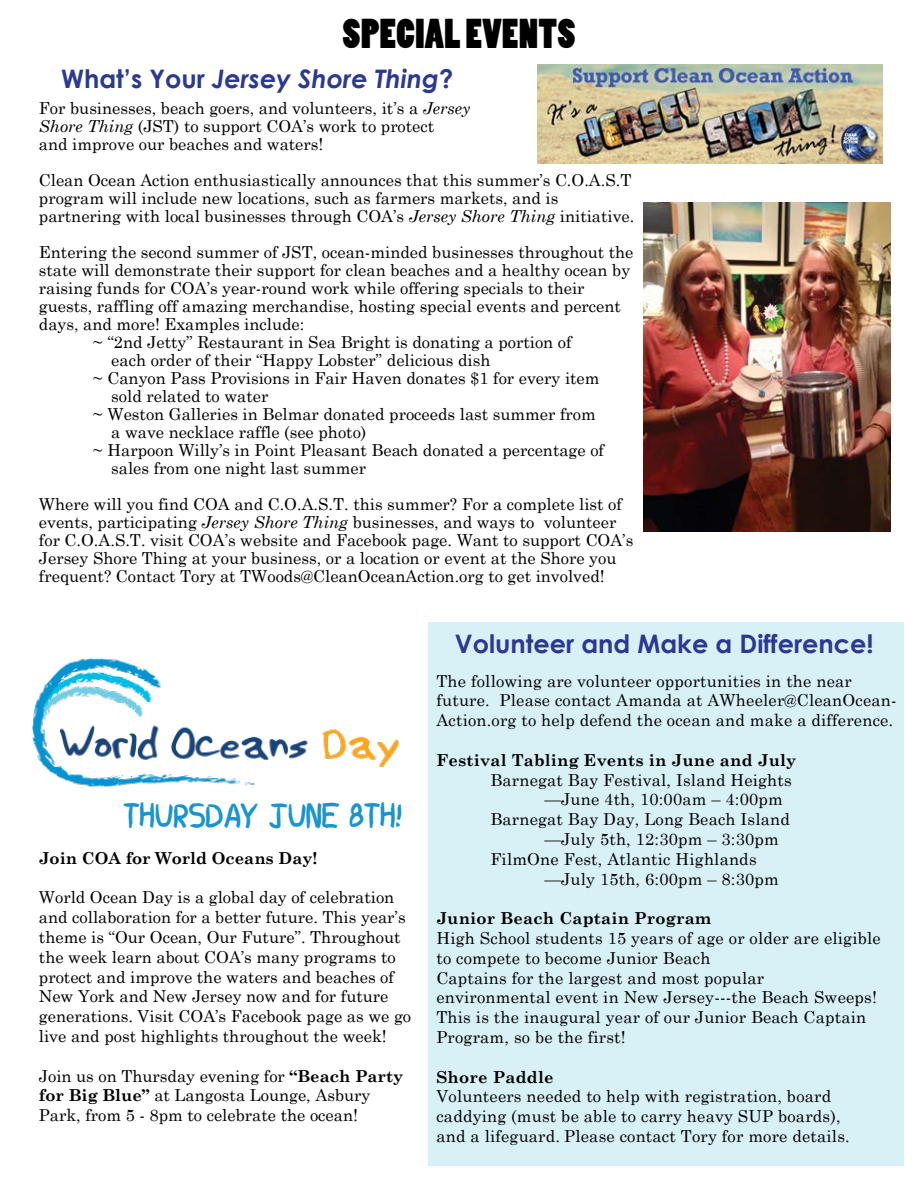
<style>
.page{position:relative;width:918px;height:1188px;background:#fff}
.page>*{position:absolute;margin:0;border:0;box-sizing:border-box;transform-origin:0 0}
.t1{font:39px "Aoceanbetween US";letter-spacing:.01em;color:#1894cf}
.t2{font:39px "Poplar Std";letter-spacing:.01em;color:#000}
.t3{font:700 25.5px "Century Gothic";color:#2b3990}
.t4{font:italic 700 25.5px "Century Gothic";color:#2b3990}
.t5{font:16.5px/19.8px "Century Schoolbook";color:#000}
.t6{font:700 16.5px "Century Schoolbook";letter-spacing:.01em;color:#000}
.s1{font-style:normal}
.s2{font-style:italic}
.s3{font-weight:700}
</style>
<div class="page">
<div style="left:429px;top:622px;width:475px;height:543px;background:#d8f1f7"></div>
<img style="left:32px;top:658px;width:367px;height:129px">
<img style="left:537px;top:65px;width:346px;height:98px">
<img style="left:643px;top:202px;width:247px;height:329px">
<h1 class="t2" style="left:343px;top:12px;width:235px">SPECIAL EVENTS</h1>
<h2 class="t4" style="left:61px;top:60px;width:394px"><span class="s1">What’s Your</span> Jersey Shore Thing<span class="s1">?</span></h2>
<p class="t5" style="left:39px;top:98px;width:433px;line-height:18px">For businesses, beach goers, and volunteers, it’s a <span class="s2">Jersey<br>Shore Thing</span> (JST) to support COA’s work to protect<br>and improve our beaches and waters!</p>
<p class="t5" style="left:39px;top:170px;width:597px;line-height:18px">Clean Ocean Action enthusiastically announces that this summer’s C.O.A.S.T program will include new locations, such as farmers markets, and is partnering with local businesses through COA’s <span class="s2">Jersey Shore Thing</span> initiative.</p>
<p class="t5" style="left:39px;top:241px;width:596px">Entering the second summer of JST, ocean-minded businesses throughout the</p>
<p class="t5" style="left:39px;top:259px;width:593px">state will demonstrate their support for clean beaches and a healthy ocean by</p>
<p class="t5" style="left:39px;top:277px;width:547px">raising funds for COA’s year-round work while offering specials to their</p>
<p class="t5" style="left:39px;top:295px;width:584px">guests, raffling off amazing merchandise, hosting special events and percent</p>
<p class="t5" style="left:39px;top:313px;width:267px">days, and more! Examples include:</p>
<p class="t5" style="left:93px;top:331px;width:480px">~ “2nd Jetty” Restaurant in Sea Bright is donating a portion of</p>
<p class="t5" style="left:111px;top:349px;width:381px">each order of their “Happy Lobster” delicious dish</p>
<p class="t5" style="left:93px;top:367px;width:508px">~ Canyon Pass Provisions in Fair Haven donates $1 for every item</p>
<p class="t5" style="left:111px;top:385px;width:159px">sold related to water</p>
<p class="t5" style="left:93px;top:403px;width:504px">~ Weston Galleries in Belmar donated proceeds last summer from</p>
<p class="t5" style="left:111px;top:421px;width:257px">a wave necklace raffle (see photo)</p>
<p class="t5" style="left:93px;top:439px;width:513px">~ Harpoon Willy’s in Point Pleasant Beach donated a percentage of</p>
<p class="t5" style="left:111px;top:457px;width:256px">sales from one night last summer</p>
<p class="t5" style="left:39px;top:494px;width:596px;line-height:18px">Where will you find COA and C.O.A.S.T. this summer? For a complete list of events, participating <span class="s2">Jersey Shore Thing</span> businesses, and ways to volunteer for C.O.A.S.T. visit COA’s website and Facebook page. Want to support COA’s Jersey Shore Thing at your business, or a location or event at the Shore you frequent? Contact Tory at TWoods@CleanOceanAction.org to get involved!</p>
<h1 class="t1" style="left:124px;top:791px;width:280px">THURSDAY JUNE 8TH!</h1>
<p class="t6" style="left:39px;top:845px;width:280px">Join COA for World Oceans Day!</p>
<p class="t5" style="left:39px;top:886px;width:374px">World Ocean Day is a global day of celebration and collaboration for a better future. This year’s theme is “Our Ocean, Our Future”. Throughout the week learn about COA’s many programs to protect and improve the waters and beaches of New York and New Jersey now and for future generations. Visit COA’s Facebook page as we go live and post highlights throughout the week!</p>
<p class="t5" style="left:39px;top:1064px;width:366px">Join us on Thursday evening for <span class="s3">“Beach Party for Big Blue”</span> at Langosta Lounge, Asbury<br>Park, from 5 - 8pm to celebrate the ocean!</p>
<h2 class="t3" style="left:455px;top:625px;width:420px">Volunteer and Make a Difference!</h2>
<p class="t5" style="left:436px;top:669px;width:462px">The following are volunteer opportunities in the near future. Please contact Amanda at AWheeler@CleanOcean-<br>Action.org to help defend the ocean and make a difference.</p>
<p class="t6" style="left:436px;top:747px;width:361px">Festival Tabling Events in June and July</p>
<p class="t5" style="left:490px;top:768px;width:303px">Barnegat Bay Festival, Island Heights</p>
<p class="t5" style="left:544px;top:788px;width:240px">—June 4th, 10:00am – 4:00pm</p>
<p class="t5" style="left:490px;top:808px;width:301px">Barnegat Bay Day, Long Beach Island</p>
<p class="t5" style="left:544px;top:828px;width:236px">—July 5th, 12:30pm – 3:30pm</p>
<p class="t5" style="left:490px;top:848px;width:268px">FilmOne Fest, Atlantic Highlands</p>
<p class="t5" style="left:544px;top:867px;width:236px">—July 15th, 6:00pm – 8:30pm</p>
<p class="t6" style="left:436px;top:906px;width:276px">Junior Beach Captain Program</p>
<p class="t5" style="left:436px;top:927px;width:446px">High School students 15 years of age or older are eligible to compete to become Junior Beach<br>Captains for the largest and most popular environmental event in New Jersey---the Beach Sweeps!<br>This is the inaugural year of our Junior Beach Captain Program, so be the first!</p>
<p class="t6" style="left:436px;top:1064px;width:119px">Shore Paddle</p>
<p class="t5" style="left:436px;top:1085px;width:415px">Volunteers needed to help with registration, board caddying (must be able to carry heavy SUP boards), and a lifeguard. Please contact Tory for more details.</p>
</div>
